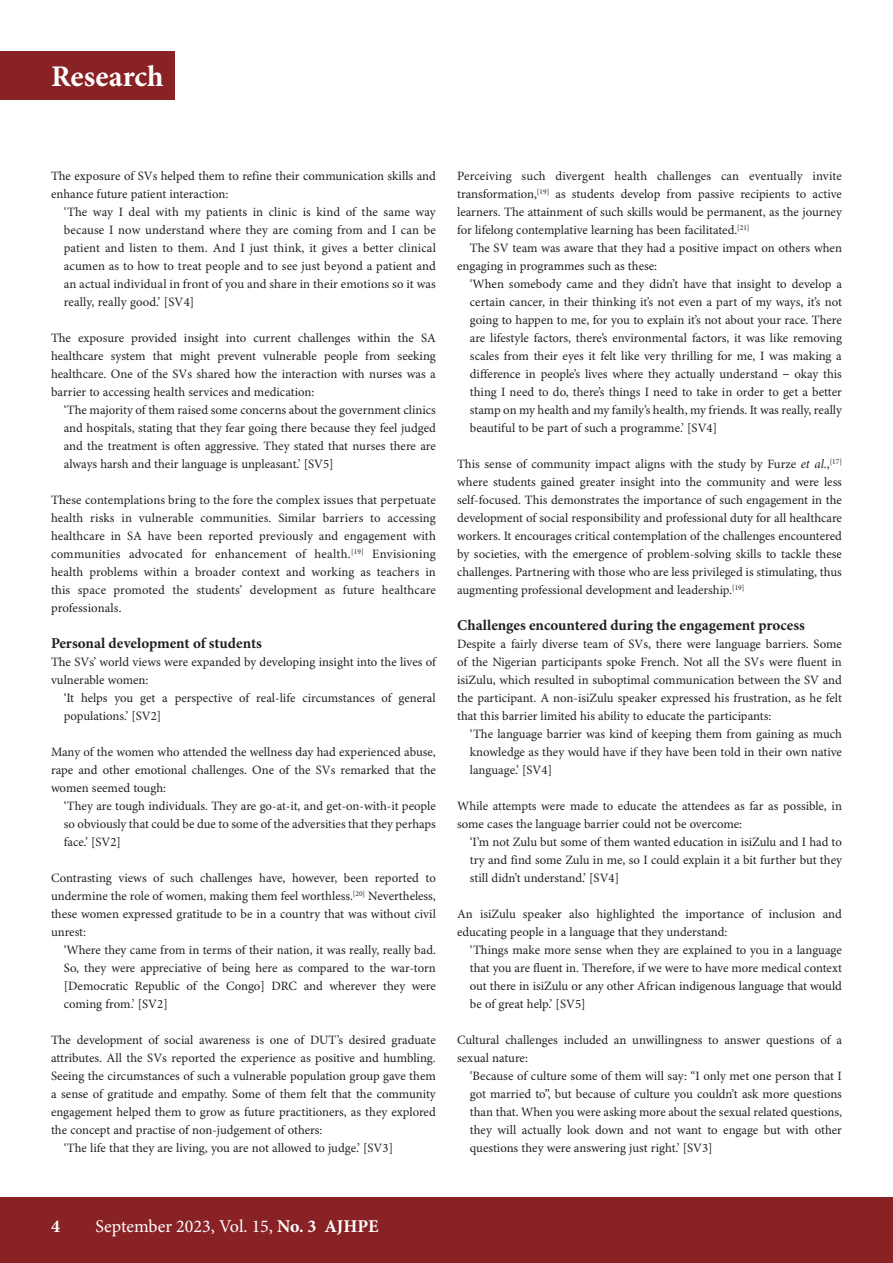
<style>
.page{position:relative;width:893px;height:1263px;background:#fff}
.page>*{position:absolute;margin:0;border:0;box-sizing:border-box;transform-origin:0 0}
.t1{font:700 30px "Minion Pro";color:#fff}
.t2{font:18px "Minion Pro";color:#fff}
.t3{font:700 18px "Minion Pro";color:#fff}
.C_HEAD{font:700 15px "Minion Pro";color:#231f20}
.BODY_TEXT_1ST_PARAGRAPH{font:12.75px/18px "Minion Pro";color:#231f20;text-align:justify}
.BODY_TEXT_INDENT{font:12.75px/18px "Minion Pro";color:#231f20;text-align:justify}
.s1{font-family:"Cambria"}
.s2{font-style:italic}
.s3{font-weight:700}
</style>
<div class="page">
<div style="left:0;top:1197px;width:893px;height:66px;background:#892225"></div>
<div style="left:0;top:51px;width:174px;height:49px;background:#892225"></div>
<h1 class="t1" style="left:51px;top:56px;width:114px">Research</h1>
<p class="BODY_TEXT_1ST_PARAGRAPH" style="left:51px;top:167px;width:386px">The exposure of SVs helped them to refine their communication skills and enhance future patient interaction:</p>
<p class="BODY_TEXT_INDENT" style="left:64px;top:203px;width:374px">‘The way I deal with my patients in clinic is kind of the same way because I now understand where they are coming from and I can be patient and listen to them. And I just think, it gives a better clinical acumen as to how to treat people and to see just beyond a patient and an actual individual in front of you and share in their emotions so it was really, really good.’ [SV4]</p>
<p class="BODY_TEXT_1ST_PARAGRAPH" style="left:51px;top:329px;width:386px">The exposure provided insight into current challenges within the SA healthcare system that might prevent vulnerable people from seeking healthcare. One of the SVs shared how the interaction with nurses was a barrier to accessing health services and medication:</p>
<p class="BODY_TEXT_INDENT" style="left:64px;top:401px;width:374px">‘The majority of them raised some concerns about the government clinics and hospitals, stating that they fear going there because they feel judged and the treatment is often aggressive. They stated that nurses there are always harsh and their language is unpleasant.’ [SV5]</p>
<p class="BODY_TEXT_1ST_PARAGRAPH" style="left:51px;top:491px;width:386px">These contemplations bring to the fore the complex issues that perpetuate health risks in vulnerable communities. Similar barriers to accessing healthcare in SA have been reported previously and engagement with communities advocated for enhancement of health.<sup>[19]</sup> Envisioning health problems within a broader context and working as teachers in this space promoted the students’ development as future healthcare professionals.</p>
<h3 class="C_HEAD" style="left:51px;top:633px;width:212px">Personal development of students</h3>
<p class="BODY_TEXT_1ST_PARAGRAPH" style="left:51px;top:653px;width:386px">The SVs’ world views were expanded by developing insight into the lives of vulnerable women:</p>
<p class="BODY_TEXT_INDENT" style="left:64px;top:689px;width:374px">‘It helps you get a perspective of real-life circumstances of general populations.’ [SV2]</p>
<p class="BODY_TEXT_1ST_PARAGRAPH" style="left:51px;top:743px;width:386px">Many of the women who attended the wellness day had experienced abuse, rape and other emotional challenges. One of the SVs remarked that the women seemed tough:</p>
<p class="BODY_TEXT_INDENT" style="left:64px;top:797px;width:374px">‘They are tough individuals. They are go-at-it, and get-on-with-it people so obviously that could be due to some of the adversities that they perhaps face.’ [SV2]</p>
<p class="BODY_TEXT_1ST_PARAGRAPH" style="left:51px;top:869px;width:386px">Contrasting views of such challenges have, however, been reported to undermine the role of women, making them feel worthless.<sup>[20]</sup> Nevertheless, these women expressed gratitude to be in a country that was without civil unrest:</p>
<p class="BODY_TEXT_INDENT" style="left:64px;top:941px;width:374px">‘Where they came from in terms of their nation, it was really, really bad.<br>So, they were appreciative of being here as compared to the war-torn [Democratic Republic of the Congo] DRC and wherever they were coming from.’ [SV2]</p>
<p class="BODY_TEXT_1ST_PARAGRAPH" style="left:51px;top:1031px;width:386px">The development of social awareness is one of DUT’s desired graduate attributes. All the SVs reported the experience as positive and humbling.<br>Seeing the circumstances of such a vulnerable population group gave them a sense of gratitude and empathy. Some of them felt that the community engagement helped them to grow as future practitioners, as they explored the concept and practise of non-judgement of others:</p>
<p class="BODY_TEXT_INDENT" style="left:64px;top:1139px;width:331px">‘The life that they are living, you are not allowed to judge.’ [SV3]</p>
<p class="BODY_TEXT_1ST_PARAGRAPH" style="left:457px;top:167px;width:386px">Perceiving such divergent health challenges can eventually invite transformation,<sup>[19]</sup> as students develop from passive recipients to active learners. The attainment of such skills would be permanent, as the journey for lifelong contemplative learning has been facilitated.<sup>[21]</sup></p>
<p class="BODY_TEXT_INDENT" style="left:457px;top:239px;width:386px;text-indent:13px">The SV team was aware that they had a positive impact on others when engaging in programmes such as these:</p>
<p class="BODY_TEXT_INDENT" style="left:470px;top:275px;width:374px">‘When somebody came and they didn’t have that insight to develop a certain cancer, in their thinking it’s not even a part of my ways, it’s not going to happen to me, for you to explain it’s not about your race. There are lifestyle factors, there’s environmental factors, it was like removing scales from their eyes it felt like very thrilling for me, I was making a difference in people’s lives where they actually understand <span class="s1">‒</span> okay this thing I need to do, there’s things I need to take in order to get a better stamp on my health and my family’s health, my friends. It was really, really beautiful to be part of such a programme.’ [SV4]</p>
<p class="BODY_TEXT_1ST_PARAGRAPH" style="left:457px;top:455px;width:386px">This sense of community impact aligns with the study by Furze <span class="s2">et al</span>.,<sup>[17] </sup>where students gained greater insight into the community and were less self-focused. This demonstrates the importance of such engagement in the development of social responsibility and professional duty for all healthcare workers. It encourages critical contemplation of the challenges encountered by societies, with the emergence of problem-solving skills to tackle these challenges. Partnering with those who are less privileged is stimulating, thus augmenting professional development and leadership.<sup>[19]</sup></p>
<h3 class="C_HEAD" style="left:457px;top:615px;width:349px">Challenges encountered during the engagement process</h3>
<p class="BODY_TEXT_1ST_PARAGRAPH" style="left:457px;top:635px;width:386px">Despite a fairly diverse team of SVs, there were language barriers. Some of the Nigerian participants spoke French. Not all the SVs were fluent in isiZulu, which resulted in suboptimal communication between the SV and the participant. A non-isiZulu speaker expressed his frustration, as he felt that this barrier limited his ability to educate the participants:</p>
<p class="BODY_TEXT_INDENT" style="left:470px;top:725px;width:374px">‘The language barrier was kind of keeping them from gaining as much knowledge as they would have if they have been told in their own native language.’ [SV4]</p>
<p class="BODY_TEXT_1ST_PARAGRAPH" style="left:457px;top:797px;width:386px">While attempts were made to educate the attendees as far as possible, in some cases the language barrier could not be overcome:</p>
<p class="BODY_TEXT_INDENT" style="left:470px;top:833px;width:374px">‘I’m not Zulu but some of them wanted education in isiZulu and I had to try and find some Zulu in me, so I could explain it a bit further but they still didn’t understand.’ [SV4]</p>
<p class="BODY_TEXT_1ST_PARAGRAPH" style="left:457px;top:905px;width:386px">An isiZulu speaker also highlighted the importance of inclusion and educating people in a language that they understand:</p>
<p class="BODY_TEXT_INDENT" style="left:470px;top:941px;width:374px">‘Things make more sense when they are explained to you in a language that you are fluent in. Therefore, if we were to have more medical context out there in isiZulu or any other African indigenous language that would be of great help.’ [SV5]</p>
<p class="BODY_TEXT_1ST_PARAGRAPH" style="left:457px;top:1031px;width:386px">Cultural challenges included an unwillingness to answer questions of a sexual nature:</p>
<p class="BODY_TEXT_INDENT" style="left:470px;top:1067px;width:374px">‘Because of culture some of them will say: “I only met one person that I got married to”, but because of culture you couldn’t ask more questions than that. When you were asking more about the sexual related questions, they will actually look down and not want to engage but with other questions they were answering just right.’ [SV3]</p>
<h2 class="t3" style="left:51px;top:1213px;width:10px">4</h2>
<h2 class="t2" style="left:95px;top:1215px;width:285px">September 2023, Vol. 15, <span class="s3">No. 3 AJHPE</span></h2>
</div>
